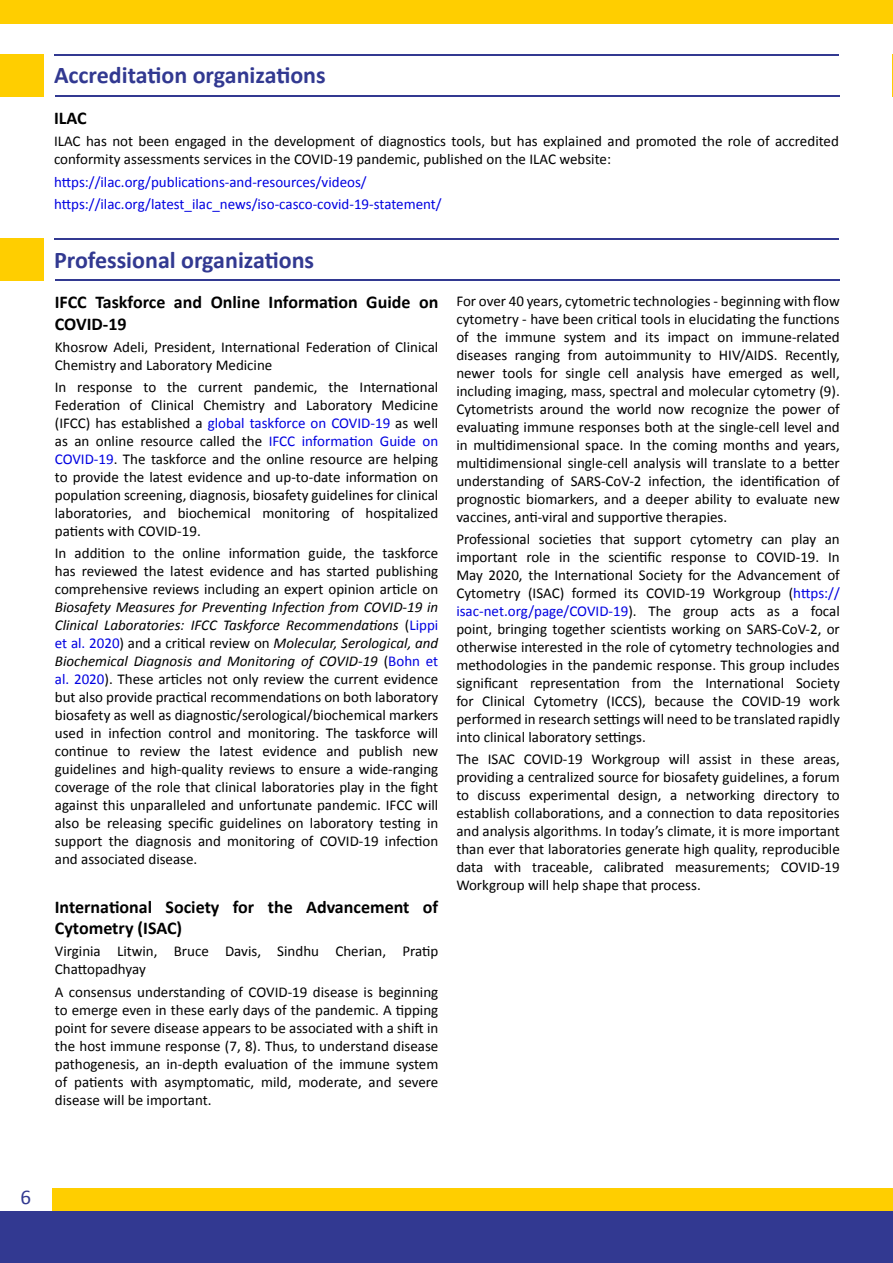
<style>
.page{position:relative;width:893px;height:1263px;background:#fff}
.page>*{position:absolute;margin:0;border:0;box-sizing:border-box;transform-origin:0 0}
.t1{font:700 24px "Calibri";color:#323991}
.t2{font:21px "Calibri";color:#323991}
.t3{font:700 18px/21.6px "Calibri";color:#000}
.t4{font:15px/18px "Calibri";color:#000;text-align:justify}
.t5{font:15px/22.2px "Calibri";color:#0000e1}
.s1{color:#0000e1}
.s2{font-style:italic}
</style>
<div class="page">
<div style="left:0;top:0;width:893px;height:24px;background:#ffce00"></div>
<div style="left:53px;top:1189px;width:840px;height:23px;background:#ffce00"></div>
<div style="left:0;top:1212px;width:893px;height:51px;background:#323991"></div>
<div style="left:0;top:54px;width:44px;height:43px;background:#ffce00"></div>
<hr style="left:55px;top:95px;width:785px;height:2px;background:#323991">
<hr style="left:54px;top:54px;width:785px;height:2px;background:#323991">
<div style="left:0;top:238px;width:44px;height:43px;background:#ffce00"></div>
<hr style="left:55px;top:279px;width:785px;height:2px;background:#323991">
<hr style="left:54px;top:238px;width:785px;height:2px;background:#323991">
<hr style="left:892px;top:54px;width:1px;height:43px;background:#ffce00">
<h1 class="t1" style="left:54px;top:60px;width:273px">Accreditation organizations</h1>
<p class="t3" style="left:54px;top:107px;width:34px">ILAC</p>
<p class="t4" style="left:54px;top:132px;width:786px">ILAC has not been engaged in the development of diagnostics tools, but has explained and promoted the role of accredited conformity assessments services in the COVID-19 pandemic, published on the ILAC website:</p>
<p class="t5" style="left:54px;top:171px;width:389px">https://ilac.org/publications-and-resources/videos/ https://ilac.org/latest_ilac_news/iso-casco-covid-19-statement/</p>
<h1 class="t1" style="left:54px;top:244px;width:262px">Professional organizations</h1>
<p class="t3" style="left:55px;top:291px;width:385px">IFCC Taskforce and Online Information Guide on<br>COVID-19</p>
<p class="t4" style="left:55px;top:338px;width:385px">Khosrow Adeli, President, International Federation of Clinical<br>Chemistry and Laboratory Medicine</p>
<p class="t4" style="left:55px;top:378px;width:385px">In response to the current pandemic, the International Federation of Clinical Chemistry and Laboratory Medicine (IFCC) has established a <span class="s1">global taskforce on COVID-19</span> as well as an online resource called the <span class="s1">IFCC information Guide on COVID-19</span>. The taskforce and the online resource are helping to provide the latest evidence and up-to-date information on population screening, diagnosis, biosafety guidelines for clinical laboratories, and biochemical monitoring of hospitalized patients with COVID-19.</p>
<p class="t4" style="left:55px;top:544px;width:385px">In addition to the online information guide, the taskforce has reviewed the latest evidence and has started publishing comprehensive reviews including an expert opinion article on</p>
<p class="t4" style="left:55px;top:598px;width:385px"><span class="s2">Biosafety Measures for Preventing Infection from COVID-19 in Clinical Laboratories: IFCC Taskforce Recommendations</span> (<span class="s1">Lippi et al. 2020</span>) and a critical review on <span class="s2">Molecular, Serological, and Biochemical Diagnosis and Monitoring of COVID-19</span> (<span class="s1">Bohn et al. 2020</span>). These articles not only review the current evidence but also provide practical recommendations on both laboratory biosafety as well as diagnostic/serological/biochemical markers used in infection control and monitoring. The taskforce will continue to review the latest evidence and publish new guidelines and high-quality reviews to ensure a wide-ranging coverage of the role that clinical laboratories play in the fight against this unparalleled and unfortunate pandemic. IFCC will also be releasing specific guidelines on laboratory testing in support the diagnosis and monitoring of COVID-19 infection and associated disease.</p>
<p class="t3" style="left:55px;top:896px;width:385px">International Society for the Advancement of<br>Cytometry (ISAC)</p>
<p class="t4" style="left:55px;top:942px;width:385px">Virginia Litwin, Bruce Davis, Sindhu Cherian, Pratip<br>Chattopadhyay</p>
<p class="t4" style="left:55px;top:983px;width:385px">A consensus understanding of COVID-19 disease is beginning to emerge even in these early days of the pandemic. A tipping point for severe disease appears to be associated with a shift in the host immune response (7, 8). Thus, to understand disease pathogenesis, an in-depth evaluation of the immune system of patients with asymptomatic, mild, moderate, and severe disease will be important.</p>
<p class="t4" style="left:456px;top:292px;width:385px">For over 40 years, cytometric technologies - beginning with flow cytometry - have been critical tools in elucidating the functions of the immune system and its impact on immune-related diseases ranging from autoimmunity to HIV/AIDS. Recently, newer tools for single cell analysis have emerged as well, including imaging, mass, spectral and molecular cytometry (9).<br>Cytometrists around the world now recognize the power of evaluating immune responses both at the single-cell level and in multidimensional space. In the coming months and years, multidimensional single-cell analysis will translate to a better understanding of SARS-CoV-2 infection, the identification of prognostic biomarkers, and a deeper ability to evaluate new vaccines, anti-viral and supportive therapies.</p>
<p class="t4" style="left:456px;top:530px;width:385px">Professional societies that support cytometry can play an important role in the scientific response to COVID-19. In May 2020, the International Society for the Advancement of Cytometry (ISAC) formed its COVID-19 Workgroup (<span class="s1">https:// isac-net.org/page/COVID-19</span>). The group acts as a focal point, bringing together scientists working on SARS-CoV-2, or otherwise interested in the role of cytometry technologies and methodologies in the pandemic response. This group includes significant representation from the International Society for Clinical Cytometry (ICCS), because the COVID-19 work performed in research settings will need to be translated rapidly into clinical laboratory settings.</p>
<p class="t4" style="left:456px;top:750px;width:385px">The ISAC COVID-19 Workgroup will assist in these areas, providing a centralized source for biosafety guidelines, a forum to discuss experimental design, a networking directory to establish collaborations, and a connection to data repositories and analysis algorithms. In today’s climate, it is more important than ever that laboratories generate high quality, reproducible data with traceable, calibrated measurements; COVID-19<br>Workgroup will help shape that process.</p>
<h2 class="t2" style="left:20px;top:1184px;width:12px">6</h2>
</div>
